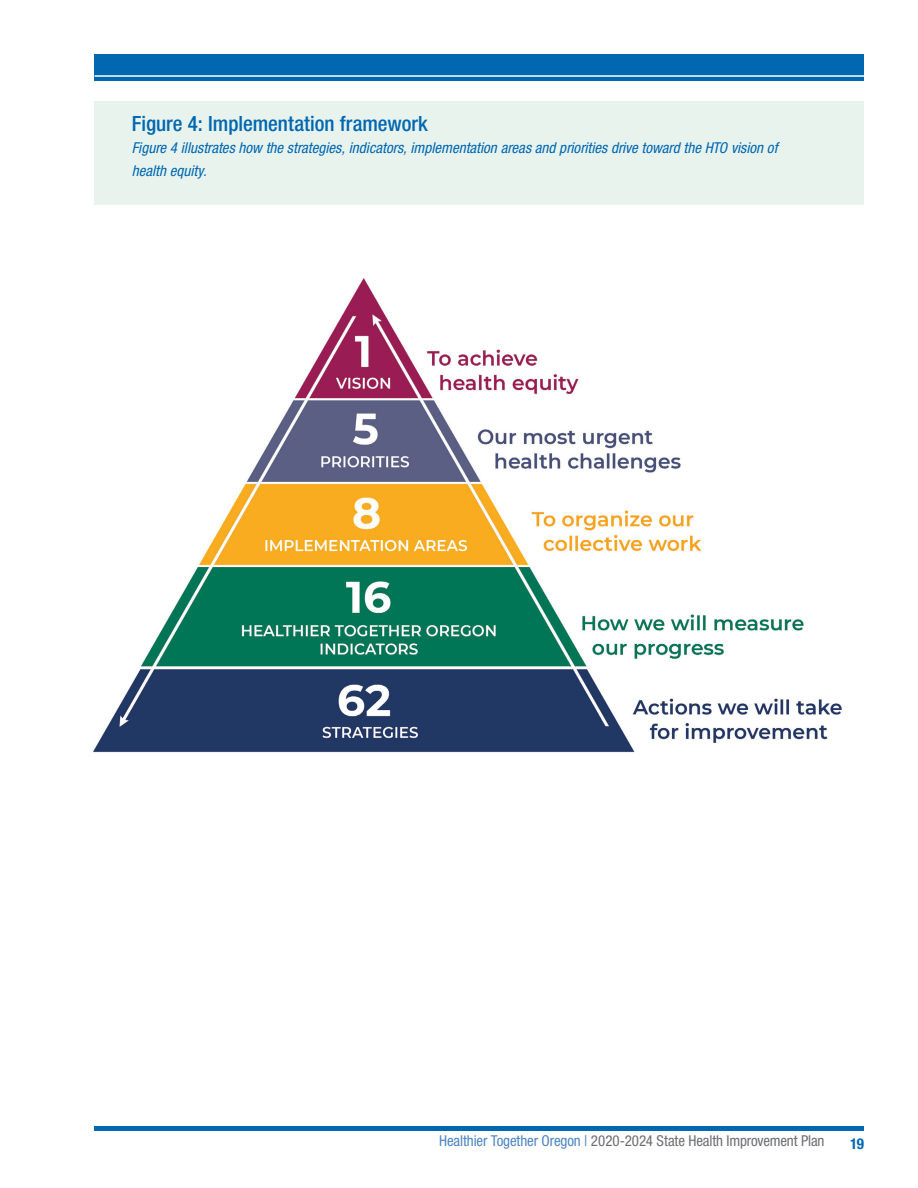
<style>
.page{position:relative;width:918px;height:1188px;background:#fff}
.page>*{position:absolute;margin:0;border:0;box-sizing:border-box;transform-origin:0 0}
.graph_header{font:500 condensed 21px "Helvetica Neue LT Std";color:#0067b0}
.graph_header-2{font:italic condensed 15px/22.5px "Helvetica Neue LT Std";color:#0067b0}
.t1{font:condensed 15px "Helvetica Neue LT Std";letter-spacing:-.01em;color:#6d6e71}
.t2{font:700 condensed 15px "Helvetica Neue LT Std";color:#0067b0}
.s1{color:#4d85c2}
</style>
<div class="page">
<div style="left:94px;top:54px;width:770px;height:27px;background:#0067b0"></div>
<div style="left:94px;top:1126px;width:770px;height:5px;background:#0067b0"></div>
<img style="left:93px;top:278px;width:749px;height:475px">
<div style="left:94px;top:102px;width:770px;height:103px;background:#e8f3ee"></div>
<hr style="left:94px;top:75px;width:774px;height:2px;background:#fff">
<p class="graph_header" style="left:132px;top:111px;width:298px">Figure 4: Implementation framework</p>
<p class="graph_header-2" style="left:132px;top:137px;width:647px">Figure 4 illustrates how the strategies, indicators, implementation areas and priorities drive toward the HTO vision of health equity.</p>
<p class="t1" style="left:439px;top:1132px;width:387px"><span class="s1">Healthier Together Oregon |</span> 2020-2024 State Health Improvement Plan</p>
<p class="t2" style="left:850px;top:1135px;width:15px">19</p>
</div>
